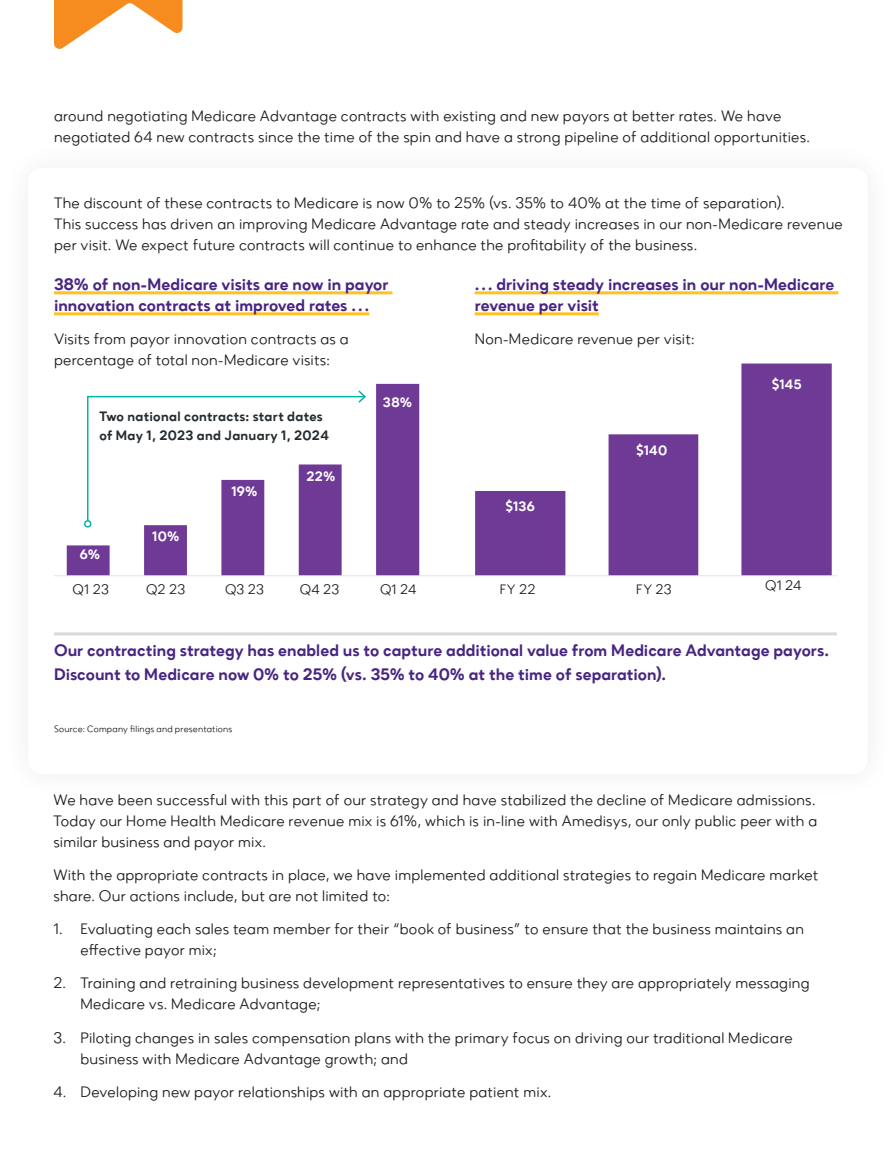
<style>
.page{position:relative;width:891px;height:1161px;background:#fff}
.page>*{position:absolute;margin:0;border:0;box-sizing:border-box;transform-origin:0 0}
.Negative{font:16.5px "Zirkel Regular 5";color:#482582}
.Larger_Body{font:16.5px/21px "Zirkel Regular 5";color:#482582}
.Body_Text{font:15px/21px "Zirkel";letter-spacing:.01em;color:#231f20}
.Body_Text-2{font:13.5px/19.5px "Zirkel Regular 5";letter-spacing:.02em;color:#252b2f}
.Body_Text-3{font:13.5px "Zirkel";letter-spacing:.005em;color:#231f20}
.Body_Text-4{font:13.5px "Zirkel Regular 5";letter-spacing:.02em;color:#fff}
.Footnotes{font:9px "Zirkel";letter-spacing:.025em;color:#231f20}
</style>
<div class="page">
<svg style="left:54px;top:0;width:129px;height:49px"></svg>
<hr style="left:54px;top:291px;width:339px;height:3px;background:#fec224">
<hr style="left:54px;top:312px;width:315px;height:3px;background:#fec224">
<hr style="left:475px;top:291px;width:363px;height:3px;background:#fec224">
<hr style="left:475px;top:312px;width:124px;height:3px;background:#fec224">
<hr style="left:54px;top:632px;width:783px;height:3px;background:#dad9dc">
<svg style="left:67px;top:384px;width:352px;height:192px;fill:#6e3a96"></svg>
<div style="left:84px;top:520px;width:8px;height:8px;border:2px solid #00b5ac;border-radius:50%"></div>
<svg style="left:86px;top:389px;width:281px;height:133px"></svg>
<svg style="left:475px;top:364px;width:357px;height:212px;fill:#6e3a96"></svg>
<hr style="left:54px;top:576px;width:783px;height:1px;background:#e4e4e6">
<p class="Body_Text" style="left:54px;top:105px;width:757px">around negotiating Medicare Advantage contracts with existing and new payors at better rates. We have negotiated 64 new contracts since the time of the spin and have a strong pipeline of additional opportunities.</p>
<p class="Body_Text" style="left:54px;top:193px;width:790px">The discount of these contracts to Medicare is now 0% to 25% (vs. 35% to 40% at the time of separation).<br>This success has driven an improving Medicare Advantage rate and steady increases in our non-Medicare revenue per visit. We expect future contracts will continue to enhance the profitability of the business.</p>
<p class="Larger_Body" style="left:54px;top:273px;width:336px">38% of non-Medicare visits are now in payor innovation contracts at improved rates …</p>
<p class="Body_Text" style="left:54px;top:328px;width:296px">Visits from payor innovation contracts as a percentage of total non-Medicare visits:</p>
<p class="Body_Text-2" style="left:99px;top:406px;width:231px">Two national contracts: start dates of May 1, 2023 and January 1, 2024</p>
<p class="Body_Text-4" style="left:80px;top:546px;width:22px">6%</p>
<p class="Body_Text-4" style="left:152px;top:528px;width:29px">10%</p>
<p class="Body_Text-4" style="left:231px;top:483px;width:28px">19%</p>
<p class="Body_Text-4" style="left:307px;top:468px;width:30px">22%</p>
<p class="Body_Text-4" style="left:383px;top:394px;width:31px">38%</p>
<p class="Body_Text-3" style="left:73px;top:581px;width:38px">Q1 23</p>
<p class="Body_Text-3" style="left:146px;top:581px;width:41px">Q2 23</p>
<p class="Body_Text-3" style="left:225px;top:581px;width:40px">Q3 23</p>
<p class="Body_Text-3" style="left:300px;top:581px;width:41px">Q4 23</p>
<p class="Body_Text-3" style="left:380px;top:581px;width:38px">Q1 24</p>
<p class="Larger_Body" style="left:475px;top:273px;width:361px">… driving steady increases in our non-Medicare revenue per visit</p>
<p class="Body_Text" style="left:475px;top:328px;width:221px">Non-Medicare revenue per visit:</p>
<p class="Body_Text-4" style="left:505px;top:498px;width:31px">$136</p>
<p class="Body_Text-4" style="left:636px;top:442px;width:33px">$140</p>
<p class="Body_Text-4" style="left:772px;top:376px;width:31px">$145</p>
<p class="Body_Text-3" style="left:500px;top:581px;width:38px">FY 22</p>
<p class="Body_Text-3" style="left:636px;top:581px;width:37px">FY 23</p>
<p class="Body_Text-3" style="left:765px;top:577px;width:38px">Q1 24</p>
<p class="Negative" style="left:54px;top:641px;width:777px">Our contracting strategy has enabled us to capture additional value from Medicare Advantage payors.</p>
<p class="Negative" style="left:54px;top:664px;width:614px">Discount to Medicare now 0% to 25% (vs. 35% to 40% at the time of separation).</p>
<p class="Footnotes" style="left:54px;top:724px;width:180px">Source: Company filings and presentations</p>
<p class="Body_Text" style="left:53px;top:789px;width:765px;text-align:justify">We have been successful with this part of our strategy and have stabilized the decline of Medicare admissions.<br>Today our Home Health Medicare revenue mix is 61%, which is in-line with Amedisys, our only public peer with a similar business and payor mix.</p>
<p class="Body_Text" style="left:53px;top:864px;width:767px">With the appropriate contracts in place, we have implemented additional strategies to regain Medicare market share. Our actions include, but are not limited to:</p>
<p class="Body_Text" style="left:80px;top:919px;width:725px;text-indent:-27px">1. Evaluating each sales team member for their “book of business” to ensure that the business maintains an effective payor mix;</p>
<p class="Body_Text" style="left:80px;top:973px;width:731px;text-indent:-27px">2. Training and retraining business development representatives to ensure they are appropriately messaging<br>Medicare vs. Medicare Advantage;</p>
<p class="Body_Text" style="left:80px;top:1027px;width:714px;text-indent:-27px">3. Piloting changes in sales compensation plans with the primary focus on driving our traditional Medicare business with Medicare Advantage growth; and</p>
<p class="Body_Text" style="left:53px;top:1081px;width:499px">4. Developing new payor relationships with an appropriate patient mix.</p>
</div>
